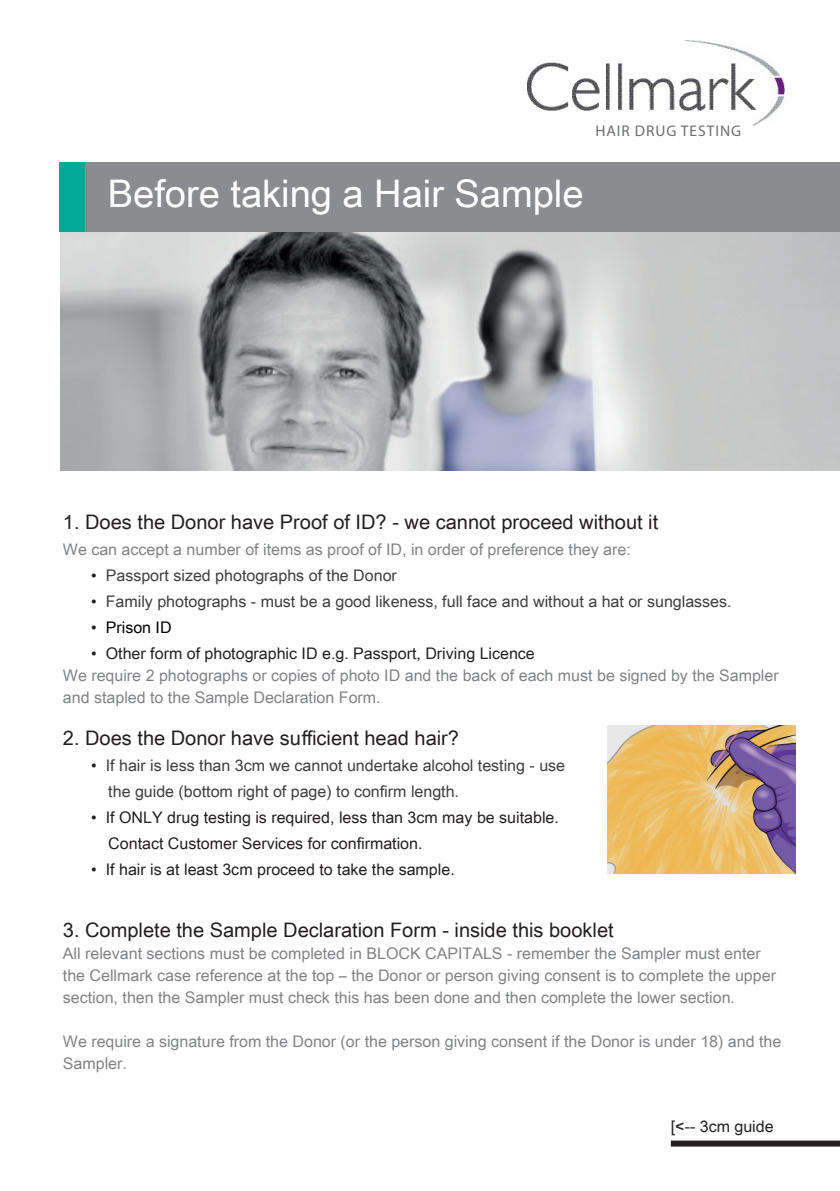
<style>
.page{position:relative;width:840px;height:1191px;background:#fff}
.page>*{position:absolute;margin:0;border:0;box-sizing:border-box;transform-origin:0 0}
.t1{font:38px "Arial Unicode MS";color:#fff}
.t2{font:20px "Arial Unicode MS";color:#231f20}
.t3{font:16px/22px "Arial Unicode MS";color:#808285}
.t4{font:16px "Arial Unicode MS";color:#3e3e3f}
.t5{font:16px "Arial Unicode MS";color:#231f20}
.t6{font:16px "Arial Unicode MS";color:#000}
.t7{font:15.4px "Myriad Pro";letter-spacing:.06em;color:#6c6d70}
.s1{color:#231f20}
</style>
<div class="page">
<img style="left:61px;top:232px;width:778px;height:239px">
<div style="left:60px;top:163px;width:779px;height:69px;background:#8a8c8f"></div>
<div style="left:60px;top:163px;width:25px;height:69px;background:#00a898"></div>
<img style="left:527px;top:41px;width:256px;height:85px">
<img style="left:607px;top:725px;width:188px;height:148px">
<div style="left:670px;top:1140px;width:169px;height:6px;background:#231f20"></div>
<p class="t7" style="left:595px;top:121px;width:147px">HAIR DRUG TESTING</p>
<p class="t1" style="left:108px;top:166px;width:477px">Before taking a Hair Sample</p>
<p class="t2" style="left:63px;top:507px;width:596px">1. Does the Donor have Proof of ID? - we cannot proceed without it</p>
<p class="t3" style="left:63px;top:537px;width:569px">We can accept a number of items as proof of ID, in order of preference they are:</p>
<p class="t4" style="left:91px;top:563px;width:307px"><span class="s1">•</span> Passport sized photographs of the Donor</p>
<p class="t4" style="left:91px;top:589px;width:641px"><span class="s1">•</span> Family photographs - must be a good likeness, full face and without a hat or sunglasses.</p>
<p class="t6" style="left:91px;top:615px;width:82px"><span class="s1">•</span> Prison ID</p>
<p class="t5" style="left:91px;top:641px;width:445px">• Other form of photographic ID e.g. Passport, Driving Licence</p>
<p class="t3" style="left:63px;top:663px;width:717px">We require 2 photographs or copies of photo ID and the back of each must be signed by the Sampler and stapled to the Sample Declaration Form.</p>
<p class="t2" style="left:63px;top:723px;width:397px">2. Does the Donor have sufficient head hair?</p>
<p class="t4" style="left:91px;top:753px;width:475px"><span class="s1">•</span> If hair is less than 3cm we cannot undertake alcohol testing - use</p>
<p class="t4" style="left:108px;top:779px;width:352px">the guide (bottom right of page) to confirm length.</p>
<p class="t5" style="left:91px;top:805px;width:469px">• If ONLY drug testing is required, less than 3cm may be suitable.</p>
<p class="t5" style="left:108px;top:831px;width:315px">Contact Customer Services for confirmation.</p>
<p class="t5" style="left:91px;top:857px;width:365px">• If hair is at least 3cm proceed to take the sample.</p>
<p class="t2" style="left:63px;top:915px;width:552px">3. Complete the Sample Declaration Form - inside this booklet</p>
<p class="t3" style="left:63px;top:941px;width:714px">All relevant sections must be completed in BLOCK CAPITALS - remember the Sampler must enter the Cellmark case reference at the top – the Donor or person giving consent is to complete the upper section, then the Sampler must check this has been done and then complete the lower section.</p>
<p class="t3" style="left:63px;top:1029px;width:719px">We require a signature from the Donor (or the person giving consent if the Donor is under 18) and the<br>Sampler.</p>
<p class="t5" style="left:670px;top:1114px;width:104px">[&lt;-- 3cm guide</p>
</div>
